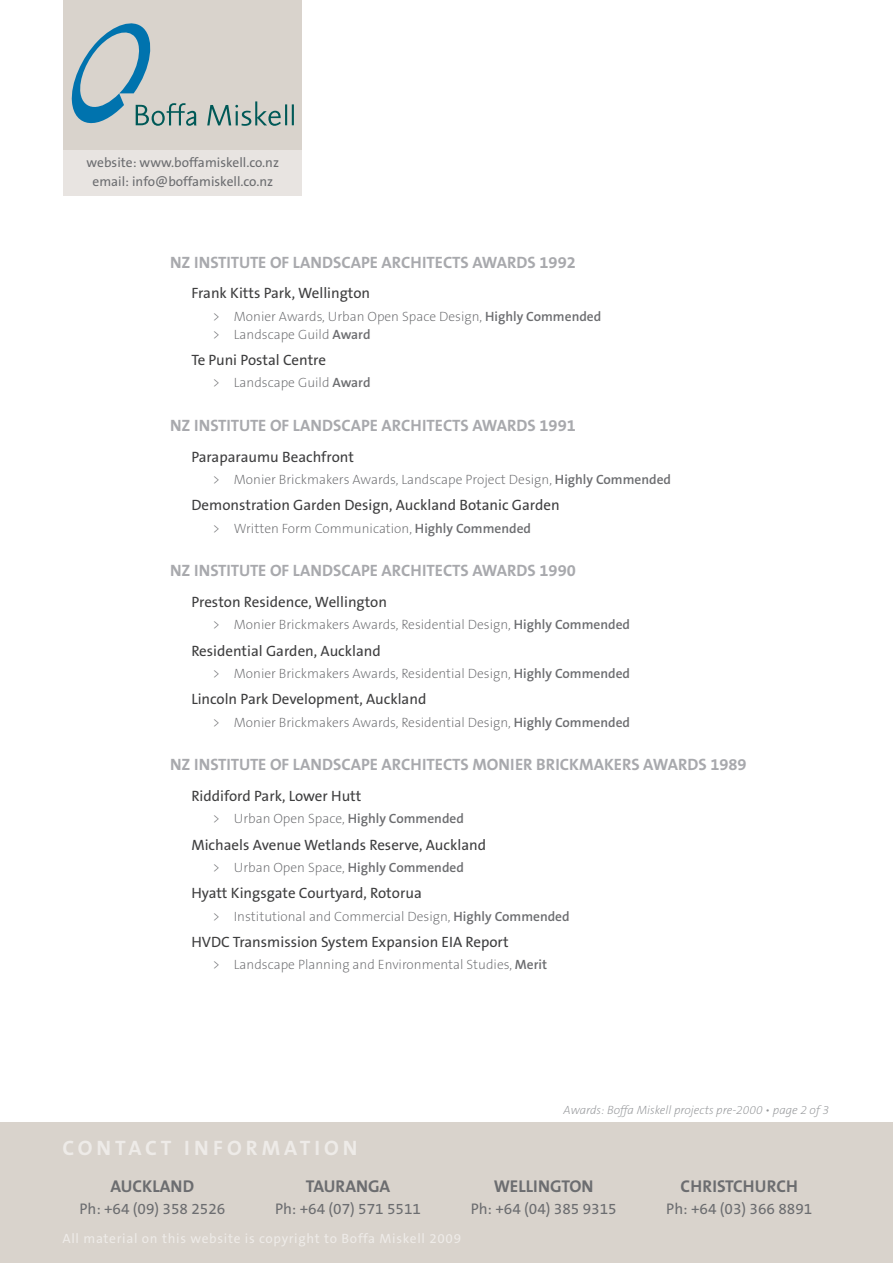
<style>
.page{position:relative;width:893px;height:1263px;background:#fff}
.page>*{position:absolute;margin:0;border:0;box-sizing:border-box;transform-origin:0 0}
.t1{font:700 21px "The Sans B7";letter-spacing:.19em;color:#eeebe8}
.t2{font:700 17.1px "The Sans B7";color:#6c6d70}
.t3{font:700 16.5px "The Sans B7";color:#a8a9ad}
.t4{font:15.45px "The Sans B5 Plain";color:#6c6d70}
.t5{font:15px "The Sans B5 Plain";color:#3e3e3f}
.t6{font:200 13.5px/18px "The Sans B2";color:#6c6d70}
.t7{font:13.5px/19.2px "The Sans B5 Plain";color:#6c6d70;text-align:center}
.t8{font:13.5px "The Sans B5 Plain";letter-spacing:.05em;color:#eeebe8}
.t9{font:italic 200 12px "The Sans B2";color:#939598}
.s1{font-family:"The Sans B6";font-weight:600}
</style>
<div class="page">
<div style="left:0;top:1123px;width:893px;height:140px;background:#d9d3cc"></div>
<div style="left:64px;top:0;width:238px;height:151px;background:#d9d3cc"></div>
<div style="left:64px;top:150px;width:238px;height:46px;background:#e8e4e1"></div>
<svg style="left:71px;top:23px;width:223px;height:103px"></svg>
<p class="t7" style="left:87px;top:153px;width:194px">website: www.boffamiskell.co.nz email: info@boffamiskell.co.nz</p>
<p class="t3" style="left:170px;top:253px;width:152px">NZ INSTITUTE OF LANDSC</p>
<p class="t3" style="left:351px;top:253px;width:51px">APE ARCHI</p>
<p class="t3" style="left:427px;top:253px;width:91px">TECTS AWARDS</p>
<p class="t3" style="left:539px;top:253px;width:38px">1992</p>
<p class="t5" style="left:191px;top:285px;width:180px">Frank Kitts Park, Wellington</p>
<p class="t6" style="left:213px;top:308px;width:390px">&gt; Monier Awards, Urban Open Space Design, <span class="s1">Highly Commended </span>&gt; Landscape Guild <span class="s1">Award</span></p>
<p class="t5" style="left:191px;top:352px;width:136px">Te Puni Postal Centre</p>
<p class="t6" style="left:213px;top:374px;width:159px">&gt; Landscape Guild <span class="s1">Award</span></p>
<p class="t3" style="left:170px;top:416px;width:152px">NZ INSTITUTE OF LANDSC</p>
<p class="t3" style="left:351px;top:416px;width:51px">APE ARCHI</p>
<p class="t3" style="left:427px;top:416px;width:91px">TECTS AWARDS</p>
<p class="t3" style="left:539px;top:416px;width:38px">1991</p>
<p class="t5" style="left:191px;top:449px;width:164px">Paraparaumu Beachfront</p>
<p class="t6" style="left:213px;top:471px;width:460px">&gt; Monier Brickmakers Awards, Landscape Project Design, <span class="s1">Highly Commended</span></p>
<p class="t5" style="left:191px;top:497px;width:370px">Demonstration Garden Design, Auckland Botanic Garden</p>
<p class="t6" style="left:213px;top:520px;width:320px">&gt; Written Form Communication, <span class="s1">Highly Commended</span></p>
<p class="t3" style="left:170px;top:562px;width:152px">NZ INSTITUTE OF LANDSC</p>
<p class="t3" style="left:351px;top:562px;width:51px">APE ARCHI</p>
<p class="t3" style="left:427px;top:562px;width:91px">TECTS AWARDS</p>
<p class="t3" style="left:539px;top:562px;width:38px">1990</p>
<p class="t5" style="left:191px;top:594px;width:197px">Preston Residence, Wellington</p>
<p class="t6" style="left:213px;top:616px;width:419px">&gt; Monier Brickmakers Awards, Residential Design, <span class="s1">Highly Commended</span></p>
<p class="t5" style="left:191px;top:643px;width:191px">Residential Garden, Auckland</p>
<p class="t6" style="left:213px;top:665px;width:419px">&gt; Monier Brickmakers Awards, Residential Design, <span class="s1">Highly Commended</span></p>
<p class="t5" style="left:191px;top:691px;width:237px">Lincoln Park Development, Auckland</p>
<p class="t6" style="left:213px;top:714px;width:419px">&gt; Monier Brickmakers Awards, Residential Design, <span class="s1">Highly Commended</span></p>
<p class="t3" style="left:170px;top:756px;width:152px">NZ INSTITUTE OF LANDSC</p>
<p class="t3" style="left:351px;top:756px;width:51px">APE ARCHI</p>
<p class="t3" style="left:427px;top:756px;width:57px">TECTS MONIER</p>
<p class="t3" style="left:536px;top:756px;width:20px">BRICKM</p>
<p class="t3" style="left:594px;top:756px;width:20px">AKERS</p>
<p class="t3" style="left:643px;top:756px;width:45px">AWARDS</p>
<p class="t3" style="left:710px;top:756px;width:38px">1989</p>
<p class="t5" style="left:191px;top:788px;width:172px">Riddiford Park, Lower Hutt</p>
<p class="t6" style="left:213px;top:810px;width:253px">&gt; Urban Open Space, <span class="s1">Highly Commended</span></p>
<p class="t5" style="left:191px;top:837px;width:296px">Michaels Avenue Wetlands Reserve, Auckland</p>
<p class="t6" style="left:213px;top:859px;width:253px">&gt; Urban Open Space, <span class="s1">Highly Commended</span></p>
<p class="t5" style="left:191px;top:885px;width:232px">Hyatt Kingsgate Courtyard, Rotorua</p>
<p class="t6" style="left:213px;top:908px;width:359px">&gt; Institutional and Commercial Design, <span class="s1">Highly Commended</span></p>
<p class="t5" style="left:191px;top:934px;width:319px">HVDC Transmission System Expansion EIA Report</p>
<p class="t6" style="left:213px;top:956px;width:336px">&gt; Landscape Planning and Environmental Studies, <span class="s1">Merit</span></p>
<h1 class="t1" style="left:62px;top:1136px;width:296px">CONTA CT INFORMAT ION</h1>
<p class="t2" style="left:110px;top:1177px;width:86px">AUCKLAND</p>
<p class="t4" style="left:79px;top:1200px;width:147px">Ph: +64 (09) 358 2526</p>
<p class="t2" style="left:306px;top:1177px;width:86px">TAURANGA</p>
<p class="t4" style="left:275px;top:1200px;width:147px">Ph: +64 (07) 571 5511</p>
<p class="t8" style="left:62px;top:1231px;width:400px">All material on this website is copyright to Boffa Miskell 2009</p>
<p class="t9" style="left:563px;top:1104px;width:267px">Awards: Boffa Miskell projects pre-2000 • page 2 of 3</p>
<p class="t2" style="left:494px;top:1177px;width:101px">WELLINGTON</p>
<p class="t4" style="left:471px;top:1200px;width:147px">Ph: +64 (04) 385 9315</p>
<p class="t2" style="left:681px;top:1177px;width:119px">CHRISTCHURCH</p>
<p class="t4" style="left:666px;top:1200px;width:147px">Ph: +64 (03) 366 8891</p>
</div>
